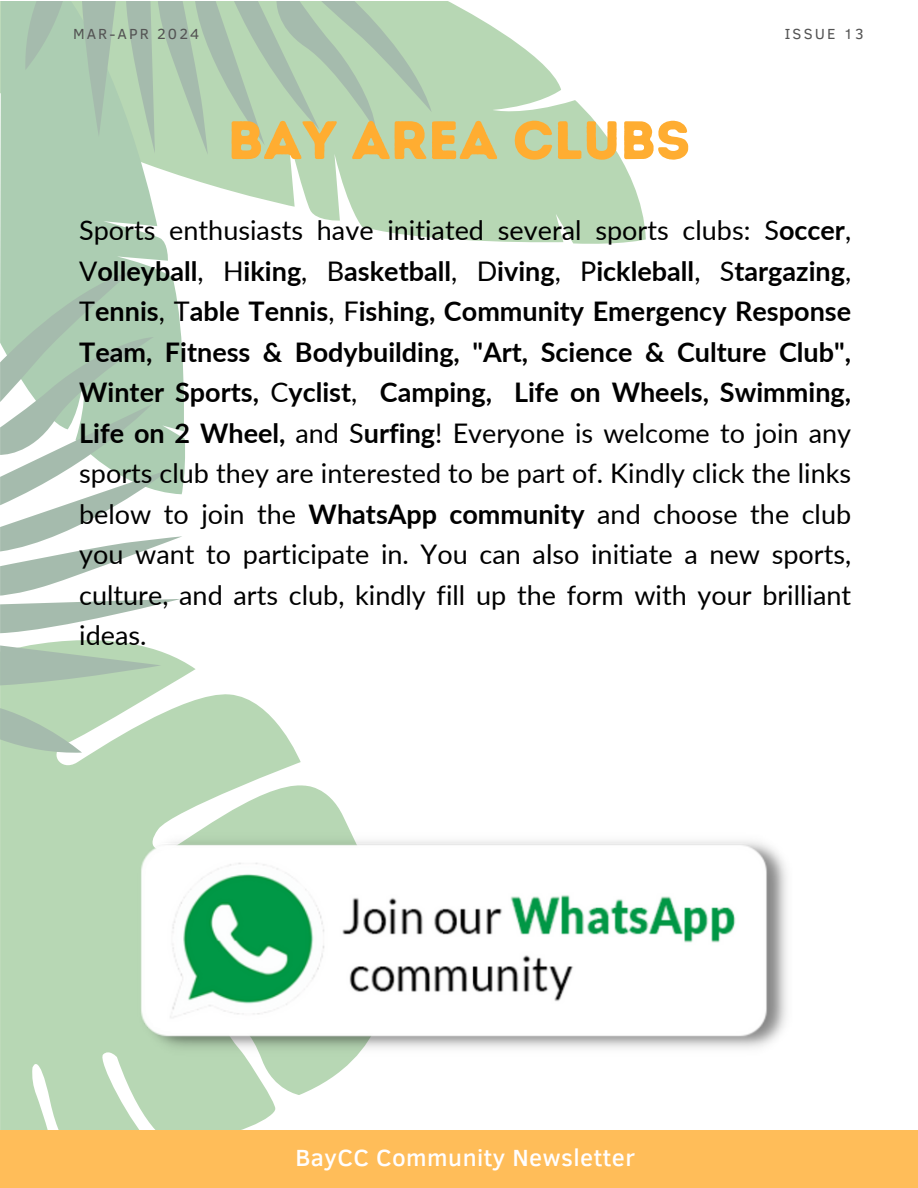
<style>
.page{position:relative;width:918px;height:1188px;background:#fff}
.page>*{position:absolute;margin:0;border:0;box-sizing:border-box;transform-origin:0 0}
.t1{font:54px "Intro Rust Base";color:#ffad31}
.t2{font:27px/40.5px "Lato";color:#000;text-align:justify}
.t3{font:500 24px "Clear Sans";letter-spacing:.02em;color:#fffefe}
.t4{font:15px "Clear Sans";letter-spacing:.14em;color:#545454}
.s1{font-weight:700}
</style>
<div class="page">
<svg style="left:0;top:753px;width:355px;height:377px;background:#c1dcbe"></svg>
<svg style="left:432px;top:1px;width:214px;height:243px;fill:#b7d7b4"></svg>
<svg style="left:0;top:1px;width:432px;height:752px"></svg>
<div style="left:0;top:1130px;width:918px;height:58px;background:#ffbd59"></div>
<img style="left:137px;top:831px;width:650px;height:227px">
<p class="t4" style="left:73px;top:23px;width:128px">MAR-APR 2024</p>
<p class="t4" style="left:785px;top:23px;width:81px">ISSUE 13</p>
<h2 class="t1" style="left:228px;top:108px;width:464px">BAY AREA CLUBS</h2>
<h1 class="t2" style="left:79px;top:209px;width:774px">Sports enthusiasts have initiated several sports clubs: S<span class="s1">occer</span>, V<span class="s1">olleyball</span>, H<span class="s1">iking</span>, B<span class="s1">asketball</span>, D<span class="s1">iving</span>, P<span class="s1">ickleball</span>, S<span class="s1">targazing</span>, T<span class="s1">ennis</span>, T<span class="s1">able Tennis</span>, F<span class="s1">ishing, Community Emergency Response Team, Fitness &amp; Bodybuilding, "Art, Science &amp; Culture Club", Winter Sports,</span> C<span class="s1">yclist</span>, <span class="s1">Camping, Life on Wheels, Swimming, Life on 2 Wheel,</span> and S<span class="s1">urfing</span>! Everyone is welcome to join any sports club they are interested to be part of. Kindly click the links below to join the <span class="s1">WhatsApp community</span> and choose the club you want to participate in. You can also initiate a new sports, culture, and arts club, kindly fill up the form with your brilliant ideas.</h1>
<p class="t3" style="left:295px;top:1140px;width:341px">BayCC Community Newsletter</p>
</div>
